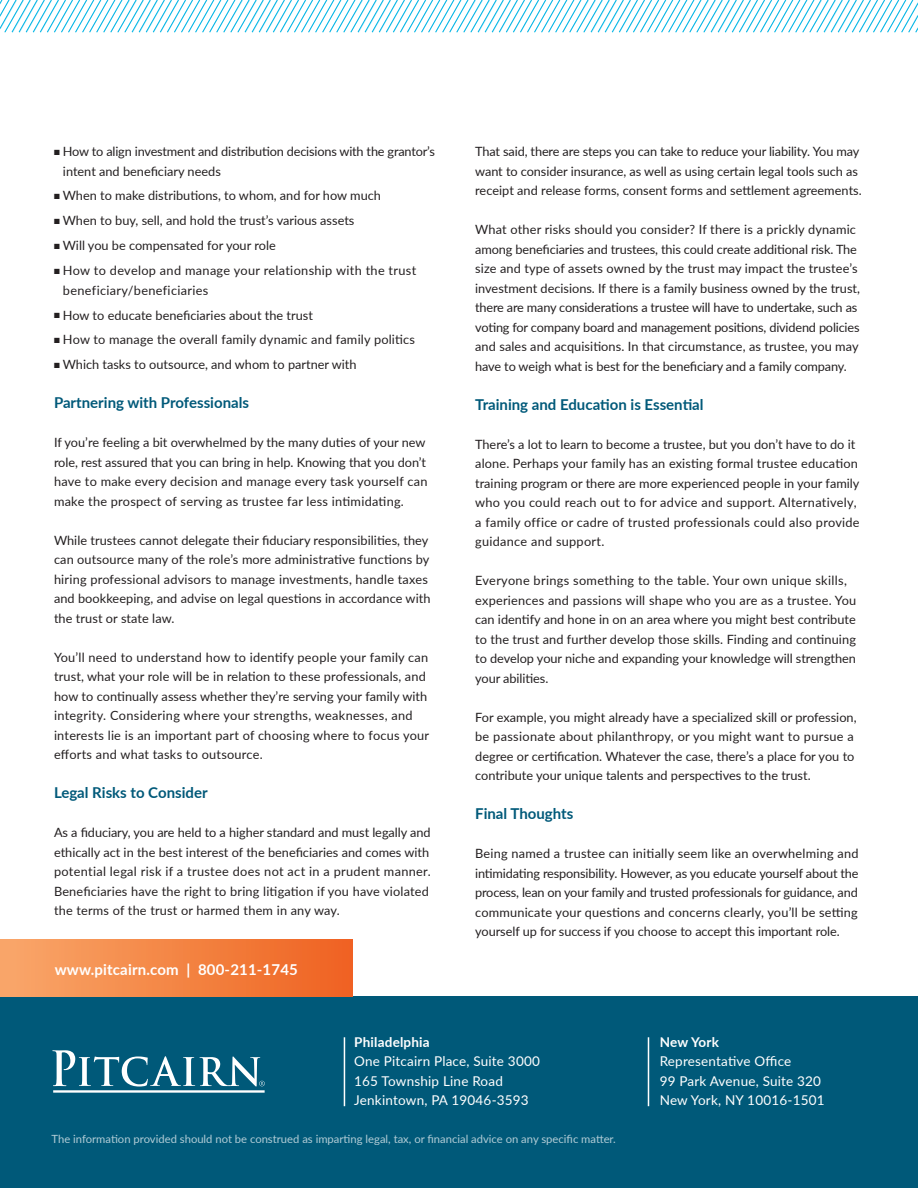
<style>
.page{position:relative;width:918px;height:1188px;background:#fff}
.page>*{position:absolute;margin:0;border:0;box-sizing:border-box;transform-origin:0 0}
.t1{font:700 15px "Lato";color:#005979}
.t2{font:700 15px "Lato";letter-spacing:.01em;color:#fff}
.t3{font:13.5px "Lato";letter-spacing:.015em;color:#fff}
.t4{font:700 13.5px "Lato";letter-spacing:.015em;color:#fff}
.t5{font:12.75px/19.5px "Lato";color:#231f20}
.t6{font:12.75px/19.5px "Lato";letter-spacing:.02em;color:#231f20}
.t7{font:12.75px/19.5px "Lato";letter-spacing:.025em;color:#231f20}
.t8{font:11.25px "Lato";color:#fff}
</style>
<div class="page">
<svg style="left:0;top:0;width:918px;height:33px"></svg>
<div style="left:0;top:996px;width:918px;height:192px;background:#005979"></div>
<div style="left:0;top:940px;width:352px;height:56px;background:linear-gradient(to right,#f9a86a,#ef6220)"></div>
<hr style="left:344px;top:1037px;width:1px;height:69px;background:#fff">
<hr style="left:648px;top:1037px;width:1px;height:69px;background:#fff">
<hr style="left:53px;top:1090px;width:212px;height:3px;background:#fff">
<svg style="left:52px;top:1050px;width:213px;height:37px"></svg>
<p class="t5" style="left:63px;top:141px;width:374px;text-indent:-9px">■ How to align investment and distribution decisions with the grantor’s intent and beneficiary needs</p>
<p class="t5" style="left:54px;top:186px;width:329px">■ When to make distributions, to whom, and for how much</p>
<p class="t5" style="left:54px;top:210px;width:302px">■ When to buy, sell, and hold the trust’s various assets</p>
<p class="t5" style="left:54px;top:235px;width:223px">■ Will you be compensated for your role</p>
<p class="t7" style="left:63px;top:260px;width:355px;text-indent:-9px">■ How to develop and manage your relationship with the trust beneficiary/beneficiaries</p>
<p class="t5" style="left:54px;top:305px;width:260px">■ How to educate beneficiaries about the trust</p>
<p class="t5" style="left:54px;top:330px;width:363px">■ How to manage the overall family dynamic and family politics</p>
<p class="t5" style="left:54px;top:354px;width:304px">■ Which tasks to outsource, and whom to partner with</p>
<p class="t1" style="left:54px;top:392px;width:197px">Partnering with Professionals</p>
<p class="t5" style="left:54px;top:432px;width:375px">If you’re feeling a bit overwhelmed by the many duties of your new role, rest assured that you can bring in help. Knowing that you don’t have to make every decision and manage every task yourself can make the prospect of serving as trustee far less intimidating.</p>
<p class="t5" style="left:54px;top:530px;width:378px">While trustees cannot delegate their fiduciary responsibilities, they can outsource many of the role’s more administrative functions by hiring professional advisors to manage investments, handle taxes and bookkeeping, and advise on legal questions in accordance with the trust or state law.</p>
<p class="t6" style="left:54px;top:647px;width:377px">You’ll need to understand how to identify people your family can trust, what your role will be in relation to these professionals, and how to continually assess whether they’re serving your family with integrity. Considering where your strengths, weaknesses, and interests lie is an important part of choosing where to focus your efforts and what tasks to outsource.</p>
<p class="t1" style="left:54px;top:782px;width:155px">Legal Risks to Consider</p>
<p class="t5" style="left:54px;top:822px;width:378px">As a fiduciary, you are held to a higher standard and must legally and ethically act in the best interest of the beneficiaries and comes with potential legal risk if a trustee does not act in a prudent manner.<br>Beneficiaries have the right to bring litigation if you have violated the terms of the trust or harmed them in any way.</p>
<p class="t2" style="left:55px;top:958px;width:245px">www.pitcairn.com | 800-211-1745</p>
<p class="t5" style="left:475px;top:141px;width:388px">That said, there are steps you can take to reduce your liability. You may want to consider insurance, as well as using certain legal tools such as receipt and release forms, consent forms and settlement agreements.</p>
<p class="t5" style="left:475px;top:219px;width:386px">What other risks should you consider? If there is a prickly dynamic among beneficiaries and trustees, this could create additional risk. The size and type of assets owned by the trust may impact the trustee’s investment decisions. If there is a family business owned by the trust, there are many considerations a trustee will have to undertake, such as voting for company board and management positions, dividend policies and sales and acquisitions. In that circumstance, as trustee, you may have to weigh what is best for the beneficiary and a family company.</p>
<p class="t1" style="left:475px;top:393px;width:230px">Training and Education is Essential</p>
<p class="t5" style="left:475px;top:434px;width:386px">There’s a lot to learn to become a trustee, but you don’t have to do it alone. Perhaps your family has an existing formal trustee education training program or there are more experienced people in your family who you could reach out to for advice and support. Alternatively, a family office or cadre of trusted professionals could also provide guidance and support.</p>
<p class="t5" style="left:475px;top:570px;width:383px">Everyone brings something to the table. Your own unique skills, experiences and passions will shape who you are as a trustee. You can identify and hone in on an area where you might best contribute to the trust and further develop those skills. Finding and continuing to develop your niche and expanding your knowledge will strengthen your abilities.</p>
<p class="t5" style="left:475px;top:707px;width:383px">For example, you might already have a specialized skill or profession, be passionate about philanthropy, or you might want to pursue a degree or certification. Whatever the case, there’s a place for you to contribute your unique talents and perspectives to the trust.</p>
<p class="t1" style="left:475px;top:803px;width:100px">Final Thoughts</p>
<p class="t5" style="left:475px;top:843px;width:385px;text-align:justify">Being named a trustee can initially seem like an overwhelming and intimidating responsibility. However, as you educate yourself about the process, lean on your family and trusted professionals for guidance, and communicate your questions and concerns clearly, you’ll be setting yourself up for success if you choose to accept this important role.</p>
<p class="t4" style="left:354px;top:1032px;width:77px">Philadelphia</p>
<p class="t3" style="left:354px;top:1052px;width:187px">One Pitcairn Place, Suite 3000</p>
<p class="t3" style="left:354px;top:1071px;width:150px">165 Township Line Road</p>
<p class="t3" style="left:354px;top:1091px;width:176px">Jenkintown, PA 19046-3593</p>
<p class="t8" style="left:52px;top:1131px;width:566px">The information provided should not be construed as imparting legal, tax, or financial advice on any specific matter.</p>
<p class="t4" style="left:660px;top:1032px;width:61px">New York</p>
<p class="t3" style="left:660px;top:1052px;width:133px">Representative Office</p>
<p class="t3" style="left:660px;top:1071px;width:163px">99 Park Avenue, Suite 320</p>
<p class="t3" style="left:660px;top:1091px;width:166px">New York, NY 10016-1501</p>
</div>
